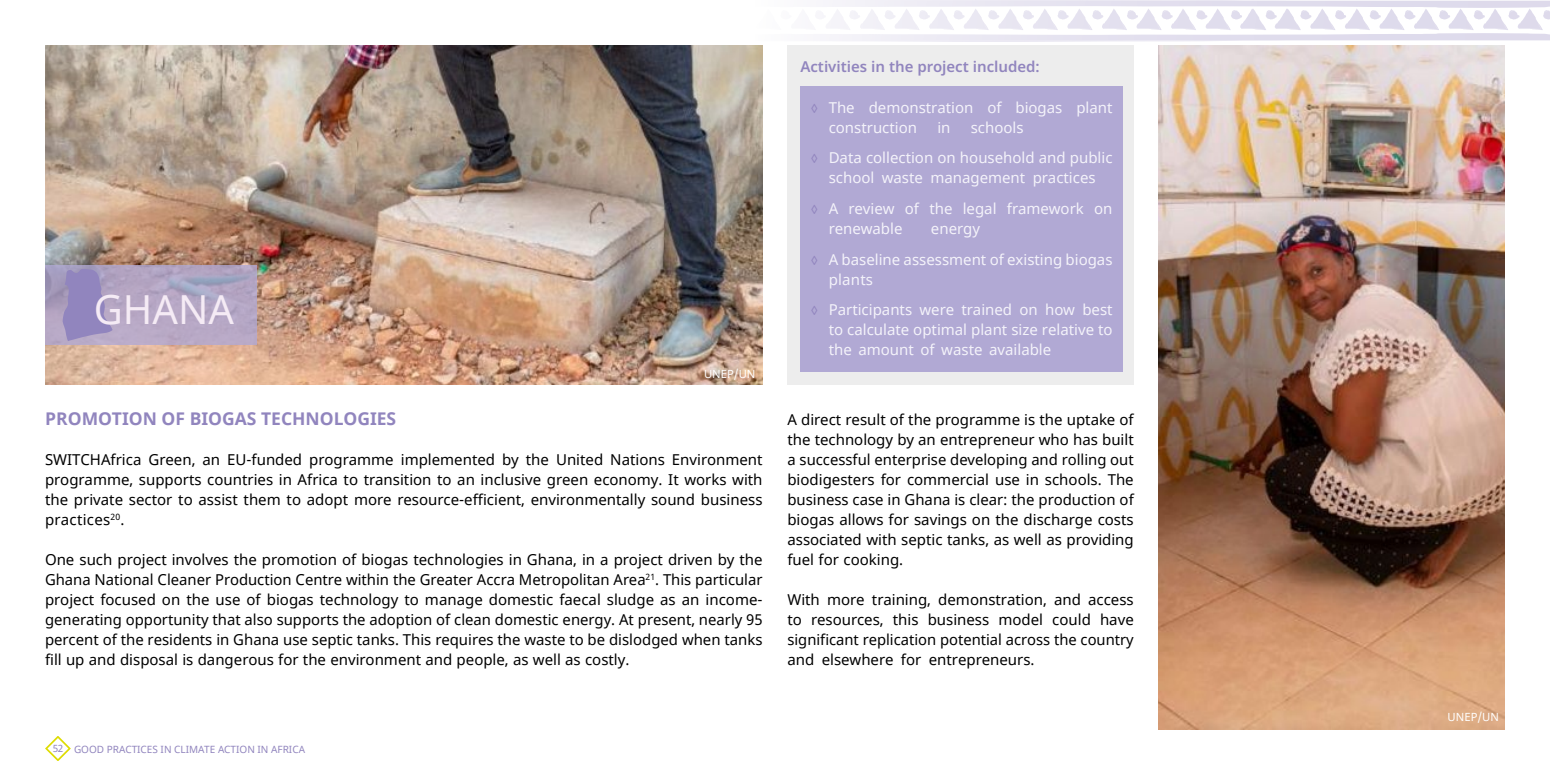
<style>
.page{position:relative;width:1550px;height:775px;background:#fff}
.page>*{position:absolute;margin:0;border:0;box-sizing:border-box;transform-origin:0 0}
.t1{font:40px "Noto Sans";color:#f5ebf5}
.t2{font:700 17.5px "Noto Sans";color:#9185be}
.t3{font:15px/20px "Noto Sans";color:#000}
.t4{font:15px/30.6px "Noto Sans";color:#f4f3fa}
.t5{font:600 15px "Noto Sans";color:#9185be}
.t6{font:15px "Noto Sans";letter-spacing:.02em;color:#000}
.t7{font:12.5px "Noto Sans";color:#9185be}
.t8{font:11.25px "Noto Sans";color:#fff}
.t9{font:10px "Noto Sans";color:#9185be}
.t10{font:8.75px "Noto Sans";color:#000}
.s1{font-size:15px}
</style>
<div class="page">
<svg style="left:45px;top:736px;width:26px;height:25px"></svg>
<svg style="left:829px;top:0;width:721px;height:42px"></svg>
<div style="left:787px;top:45px;width:347px;height:340px;background:#ededed"></div>
<div style="left:800px;top:86px;width:323px;height:286px;background:#b1a9d4"></div>
<img style="left:45px;top:45px;width:718px;height:340px">
<svg style="left:45px;top:265px;width:212px;height:80px;background:#b2a5c3"></svg>
<svg style="left:62px;top:269px;width:51px;height:72px;background:#9b8ebf"></svg>
<img style="left:1159px;top:45px;width:346px;height:685px">
<h1 class="t1" style="left:94px;top:282px;width:142px">GHANA</h1>
<p class="t2" style="left:45px;top:406px;width:352px">PROMOTION OF BIOGAS TECHNOLOGIES</p>
<p class="t8" style="left:704px;top:366px;width:53px">UNEP/UN</p>
<p class="t3" style="left:45px;top:450px;width:719px">SWITCHAfrica<br>programme, supports countries in Africa to transition to an inclusive green economy. It works with the private sector to assist them to adopt more resource-efficient, environmentally sound business</p>
<p class="t10" style="left:111px;top:511px;width:15px">20<span class="s1">.</span></p>
<p class="t3" style="left:227px;top:450px;width:77px">EU-funded</p>
<p class="t3" style="left:401px;top:450px;width:96px">implemented</p>
<p class="t3" style="left:502px;top:450px;width:18px">by</p>
<p class="t3" style="left:526px;top:450px;width:25px">the</p>
<p class="t3" style="left:556px;top:450px;width:49px">United</p>
<p class="t3" style="left:610px;top:450px;width:56px">Nations</p>
<p class="t3" style="left:672px;top:450px;width:92px">Environment</p>
<p class="t3" style="left:149px;top:450px;width:48px">Green,</p>
<p class="t3" style="left:202px;top:450px;width:19px">an</p>
<p class="t3" style="left:309px;top:450px;width:86px">programme</p>
<p class="t6" style="left:45px;top:509px;width:67px">practices</p>
<p class="t3" style="left:45px;top:550px;width:719px;text-align:right">One such project involves the promotion of biogas technologies in Ghana in, a project driven by the<br>This particular</p>
<p class="t3" style="left:45px;top:570px;width:602px">Ghana National Cleaner Production Centre within the Greater Accra Metropolitan Area</p>
<p class="t3" style="left:45px;top:610px;width:719px">generating opportunity that also supports the adoption of clean domestic energy. At present, nearly 95</p>
<p class="t10" style="left:646px;top:571px;width:15px">21<span class="s1">.</span></p>
<p class="t3" style="left:45px;top:590px;width:719px">project focused on the use of biogas technology to manage domestic faecal sludge as an income-</p>
<p class="t3" style="left:45px;top:630px;width:719px">percent of the residents in Ghana use septic tanks. This requires the waste to be dislodged when tanks fill up and disposal is dangerous for the environment and people, as well as costly.</p>
<p class="t5" style="left:800px;top:56px;width:241px">Activities in the project included:</p>
<p class="t7" style="left:811px;top:100px;width:9px">◊</p>
<p class="t4" style="left:829px;top:92px;width:28px">The</p>
<p class="t4" style="left:869px;top:92px;width:106px">demonstration</p>
<p class="t4" style="left:987px;top:92px;width:16px">of</p>
<p class="t4" style="left:1015px;top:92px;width:48px">biogas</p>
<p class="t4" style="left:1076px;top:92px;width:38px">plant</p>
<p class="t7" style="left:811px;top:150px;width:9px">◊</p>
<p class="t7" style="left:811px;top:201px;width:9px">◊</p>
<p class="t7" style="left:811px;top:251px;width:9px">◊</p>
<p class="t7" style="left:811px;top:302px;width:9px">◊</p>
<p class="t4" style="left:971px;top:112px;width:54px">schools</p>
<p class="t4" style="left:829px;top:112px;width:285px">construction<br>Data collection on household and public</p>
<p class="t4" style="left:937px;top:112px;width:15px">in</p>
<p class="t4" style="left:829px;top:163px;width:47px">school</p>
<p class="t4" style="left:882px;top:163px;width:43px">waste</p>
<p class="t4" style="left:930px;top:163px;width:96px">management</p>
<p class="t4" style="left:1033px;top:163px;width:65px">practices</p>
<p class="t4" style="left:829px;top:194px;width:11px">A</p>
<p class="t4" style="left:849px;top:194px;width:47px">review</p>
<p class="t4" style="left:905px;top:194px;width:16px">of</p>
<p class="t4" style="left:929px;top:194px;width:25px">the</p>
<p class="t4" style="left:963px;top:194px;width:35px">legal</p>
<p class="t4" style="left:1007px;top:194px;width:79px">framework</p>
<p class="t4" style="left:1094px;top:194px;width:20px">on</p>
<p class="t4" style="left:829px;top:214px;width:285px">renewable<br>A baseline assessment of existing biogas</p>
<p class="t4" style="left:931px;top:214px;width:51px">energy</p>
<p class="t4" style="left:829px;top:264px;width:46px">plants</p>
<p class="t4" style="left:829px;top:295px;width:85px">Participants</p>
<p class="t4" style="left:920px;top:295px;width:36px">were</p>
<p class="t4" style="left:962px;top:295px;width:52px">trained</p>
<p class="t4" style="left:1019px;top:295px;width:20px">on</p>
<p class="t4" style="left:1045px;top:295px;width:31px">how</p>
<p class="t4" style="left:1082px;top:295px;width:32px">best</p>
<p class="t4" style="left:829px;top:320px;width:285px;line-height:20px">to calculate optimal plant size relative to the amount of waste available</p>
<p class="t3" style="left:787px;top:410px;width:348px;text-align:justify">A direct result of the programme is the uptake of the technology by an entrepreneur who has built a successful enterprise developing and rolling out biodigesters for commercial use in schools. The business case in Ghana is clear: the production of biogas allows for savings on the discharge costs associated with septic tanks, as well as providing fuel for cooking.</p>
<p class="t3" style="left:1088px;top:590px;width:47px">access</p>
<p class="t3" style="left:787px;top:590px;width:34px">With</p>
<p class="t3" style="left:938px;top:590px;width:110px">demonstration,</p>
<p class="t3" style="left:1054px;top:590px;width:28px">and</p>
<p class="t3" style="left:872px;top:590px;width:61px">training,</p>
<p class="t3" style="left:827px;top:590px;width:39px">more</p>
<p class="t3" style="left:893px;top:610px;width:27px">this</p>
<p class="t3" style="left:928px;top:610px;width:63px">business</p>
<p class="t3" style="left:998px;top:610px;width:46px">model</p>
<p class="t3" style="left:1052px;top:610px;width:40px">could</p>
<p class="t3" style="left:1100px;top:610px;width:35px">have</p>
<p class="t3" style="left:787px;top:610px;width:16px">to</p>
<p class="t3" style="left:787px;top:630px;width:348px">significant replication potential across the country</p>
<p class="t3" style="left:929px;top:650px;width:107px">entrepreneurs.</p>
<p class="t3" style="left:811px;top:610px;width:74px">resources,</p>
<p class="t3" style="left:901px;top:650px;width:22px">for</p>
<p class="t3" style="left:787px;top:650px;width:28px">and</p>
<p class="t3" style="left:822px;top:650px;width:73px">elsewhere</p>
<p class="t9" style="left:53px;top:741px;width:12px">52</p>
<p class="t9" style="left:74px;top:743px;width:233px">GOOD PRACTICES IN CLIMATE ACTION IN AFRICA</p>
<p class="t8" style="left:1448px;top:709px;width:53px">UNEP/UN</p>
</div>
